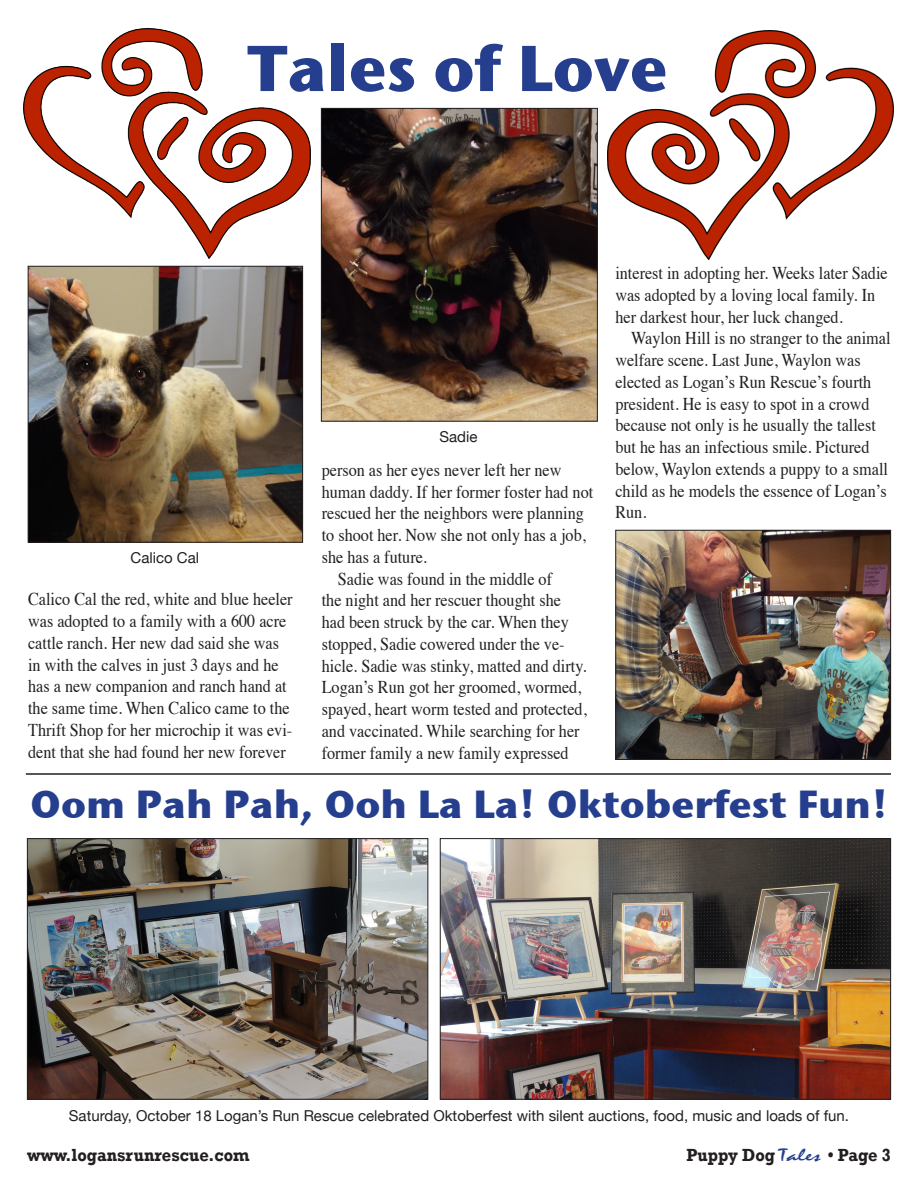
<style>
.page{position:relative;width:918px;height:1188px;background:#fff}
.page>*{position:absolute;margin:0;border:0;box-sizing:border-box;transform-origin:0 0}
.t1{font:64.5px "Stone Sans OSITCTT Bold";color:#253f8e}
.t2{font:39px "Stone Sans OSITCTT Bold";color:#253f8e}
.t3{font:18px/21.8px "Times";color:#231f20;scale:.9 1}
.t4{font:700 18px "Rockwell";color:#231f20;scale:.92 1}
.t5{font:15px "Helvetica Neue";color:#231f20}
.s1{font-family:"Mistral";font-weight:400;color:#253f8e}
</style>
<div class="page">
<img style="left:24px;top:29px;width:286px;height:229px">
<img style="left:607px;top:30px;width:287px;height:230px">
<img style="left:30px;top:268px;width:271px;height:273px">
<div style="left:28px;top:266px;width:275px;height:277px;border:1px solid #231f20"></div>
<img style="left:323px;top:110px;width:273px;height:310px">
<div style="left:321px;top:108px;width:277px;height:314px;border:1px solid #231f20"></div>
<img style="left:617px;top:532px;width:272px;height:226px">
<div style="left:615px;top:530px;width:276px;height:230px;border:1px solid #231f20"></div>
<hr style="left:26px;top:773px;width:865px;height:2px;background:#231f20">
<img style="left:29px;top:840px;width:397px;height:258px">
<div style="left:27px;top:838px;width:401px;height:262px;border:1px solid #231f20"></div>
<img style="left:442px;top:840px;width:447px;height:258px">
<div style="left:440px;top:838px;width:451px;height:262px;border:1px solid #231f20"></div>
<p class="t1" style="left:247px;top:27px;width:422px">Tales of Love</p>
<p class="t5" style="left:131px;top:549px;width:70px">Calico Cal</p>
<p class="t3" style="left:28px;top:587px;width:295px">Calico Cal the red, white and blue heeler was adopted to a family with a 600 acre cattle ranch. Her new dad said she was in with the calves in just 3 days and he has a new companion and ranch hand at the same time. When Calico came to the Thrift Shop for her microchip it was evi&shy;dent that she had found her new forever</p>
<p class="t5" style="left:439px;top:427px;width:40px">Sadie</p>
<p class="t3" style="left:322px;top:457px;width:303px">person as her eyes never left her new human daddy. If her former foster had not rescued her the neighbors were planning to shoot her. Now she not only has a job, she has a future.</p>
<p class="t3" style="left:322px;top:566px;width:296px;text-indent:16px">Sadie was found in the middle of<br>the night and her rescuer thought she had been struck by the car. When they stopped, Sadie cowered under the ve&shy;hicle. Sadie was stinky, matted and dirty.<br>Logan’s Run got her groomed, wormed, spayed, heart worm tested and protected, and vaccinated. While searching for her former family a new family expressed</p>
<p class="t3" style="left:615px;top:261px;width:304px">interest in adopting her. Weeks later Sadie was adopted by a loving local family. In her darkest hour, her luck changed.</p>
<p class="t3" style="left:615px;top:326px;width:307px;text-indent:16px">Waylon Hill is no stranger to the animal welfare scene. Last June, Waylon was elected as Logan’s Run Rescue’s fourth president. He is easy to spot in a crowd because not only is he usually the tallest but he has an infectious smile. Pictured below, Waylon extends a puppy to a small child as he models the essence of Logan’s Run.</p>
<p class="t2" style="left:30px;top:780px;width:860px">Oom Pah Pah, Ooh La La! Oktoberfest Fun!</p>
<p class="t5" style="left:69px;top:1107px;width:782px">Saturday, October 18 Logan’s Run Rescue celebrated Oktoberfest with silent auctions, food, music and loads of fun.</p>
<p class="t4" style="left:27px;top:1144px;width:243px">www.logansrunrescue.com</p>
<p class="t4" style="left:686px;top:1144px;width:224px">Puppy Dog <span class="s1">Tales</span> • Page 3</p>
</div>
